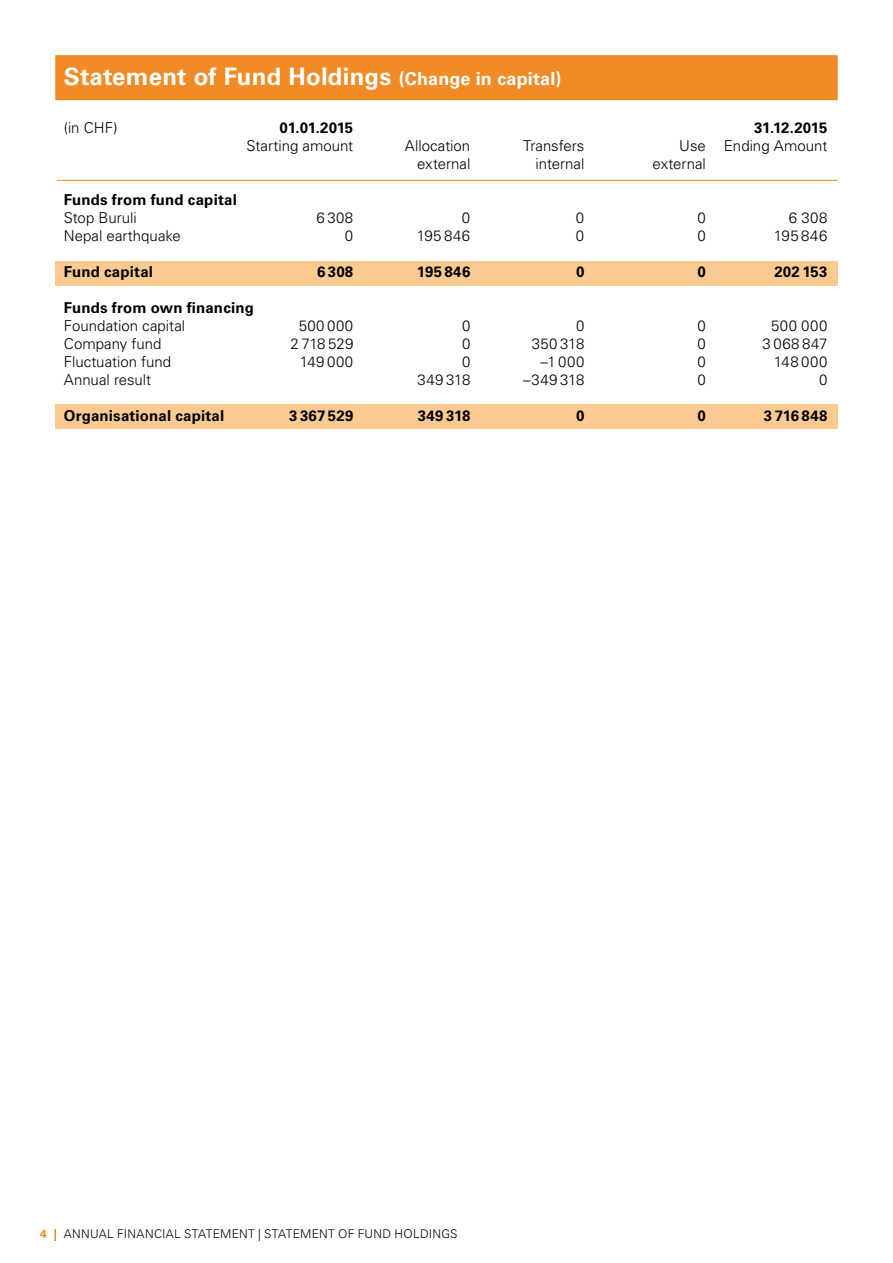
<style>
.page{position:relative;width:893px;height:1263px;background:#fff}
.page>*{position:absolute;margin:0;border:0;box-sizing:border-box;transform-origin:0 0}
.t1{font:700 24px "Univers LT Std";letter-spacing:.01em;color:#fff}
.t2{font:300 15px "Univers LT Std";color:#000}
.t3{font:700 15px "Univers LT Std";letter-spacing:.01em;color:#000}
.t4{font:300 12px "Univers LT Std";letter-spacing:.02em;color:#000}
.t5{font:700 12px "Univers LT Std";color:#f08b25}
.s1{font-size:18px}
</style>
<div class="page">
<div style="left:56px;top:261px;width:782px;height:25px;background:#fbca90"></div>
<div style="left:56px;top:404px;width:782px;height:25px;background:#fbca90"></div>
<div style="left:55px;top:55px;width:783px;height:45px;background:#f08b25"></div>
<hr style="left:57px;top:180px;width:781px;height:1px;background:#f08b25">
<svg style="left:54px;top:1229px;width:2px;height:12px"></svg>
<h1 class="t1" style="left:64px;top:62px;width:499px">Statement of Fund Holdings <span class="s1">(Change in capital)</span></h1>
<p class="t2" style="left:64px;top:119px;width:56px">(in CHF)</p>
<p class="t3" style="left:280px;top:119px;width:75px">01.01.2015</p>
<p class="t3" style="left:754px;top:119px;width:75px">31.12.2015</p>
<p class="t2" style="left:246px;top:137px;width:108px">Starting amount</p>
<p class="t2" style="left:405px;top:137px;width:67px">Allocation</p>
<p class="t2" style="left:523px;top:137px;width:63px">Transfers</p>
<p class="t2" style="left:679px;top:137px;width:150px">Use Ending Amount</p>
<p class="t2" style="left:417px;top:155px;width:55px">external</p>
<p class="t2" style="left:536px;top:155px;width:50px">internal</p>
<p class="t2" style="left:653px;top:155px;width:55px">external</p>
<p class="t3" style="left:64px;top:191px;width:175px">Funds from fund capital</p>
<p class="t2" style="left:64px;top:209px;width:74px">Stop Buruli</p>
<p class="t2" style="left:317px;top:209px;width:38px">6 308</p>
<p class="t2" style="left:462px;top:209px;width:10px">0</p>
<p class="t2" style="left:576px;top:209px;width:10px">0</p>
<p class="t2" style="left:697px;top:209px;width:10px">0</p>
<p class="t2" style="left:789px;top:209px;width:40px">6 308</p>
<p class="t2" style="left:64px;top:227px;width:119px">Nepal earthquake</p>
<p class="t2" style="left:345px;top:227px;width:10px">0</p>
<p class="t2" style="left:417px;top:227px;width:55px">195 846</p>
<p class="t2" style="left:576px;top:227px;width:10px">0</p>
<p class="t2" style="left:697px;top:227px;width:10px">0</p>
<p class="t2" style="left:774px;top:227px;width:55px">195 846</p>
<p class="t3" style="left:64px;top:263px;width:91px">Fund capital</p>
<p class="t3" style="left:317px;top:263px;width:38px">6 308</p>
<p class="t3" style="left:417px;top:263px;width:55px">195 846</p>
<p class="t3" style="left:576px;top:263px;width:10px">0</p>
<p class="t3" style="left:697px;top:263px;width:10px">0</p>
<p class="t3" style="left:774px;top:263px;width:54px">202 153</p>
<p class="t3" style="left:64px;top:299px;width:192px">Funds from own financing</p>
<p class="t2" style="left:64px;top:317px;width:123px">Foundation capital</p>
<p class="t2" style="left:299px;top:317px;width:56px">500 000</p>
<p class="t2" style="left:462px;top:317px;width:10px">0</p>
<p class="t2" style="left:576px;top:317px;width:10px">0</p>
<p class="t2" style="left:697px;top:317px;width:10px">0</p>
<p class="t2" style="left:771px;top:317px;width:58px">500 000</p>
<p class="t2" style="left:64px;top:335px;width:99px">Company fund</p>
<p class="t2" style="left:290px;top:335px;width:64px">2 718 529</p>
<p class="t2" style="left:462px;top:335px;width:10px">0</p>
<p class="t2" style="left:532px;top:335px;width:54px">350 318</p>
<p class="t2" style="left:697px;top:335px;width:10px">0</p>
<p class="t2" style="left:763px;top:335px;width:66px">3 068 847</p>
<p class="t2" style="left:64px;top:353px;width:109px">Fluctuation fund</p>
<p class="t2" style="left:300px;top:353px;width:55px">149 000</p>
<p class="t2" style="left:462px;top:353px;width:10px">0</p>
<p class="t2" style="left:540px;top:353px;width:46px">–1 000</p>
<p class="t2" style="left:697px;top:353px;width:10px">0</p>
<p class="t2" style="left:774px;top:353px;width:55px">148 000</p>
<p class="t2" style="left:64px;top:371px;width:89px">Annual result</p>
<p class="t2" style="left:418px;top:371px;width:54px">349 318</p>
<p class="t2" style="left:523px;top:371px;width:63px">–349 318</p>
<p class="t2" style="left:697px;top:371px;width:10px">0</p>
<p class="t2" style="left:819px;top:371px;width:10px">0</p>
<p class="t3" style="left:64px;top:407px;width:162px">Organisational capital</p>
<p class="t3" style="left:289px;top:407px;width:66px">3 367 529</p>
<p class="t3" style="left:418px;top:407px;width:54px">349 318</p>
<p class="t3" style="left:576px;top:407px;width:10px">0</p>
<p class="t3" style="left:697px;top:407px;width:10px">0</p>
<p class="t3" style="left:764px;top:407px;width:65px">3 716 848</p>
<p class="t5" style="left:40px;top:1226px;width:8px">4</p>
<p class="t4" style="left:64px;top:1226px;width:395px">ANNUAL FINANCIAL STATEMENT | STATEMENT OF FUND HOLDINGS</p>
</div>
